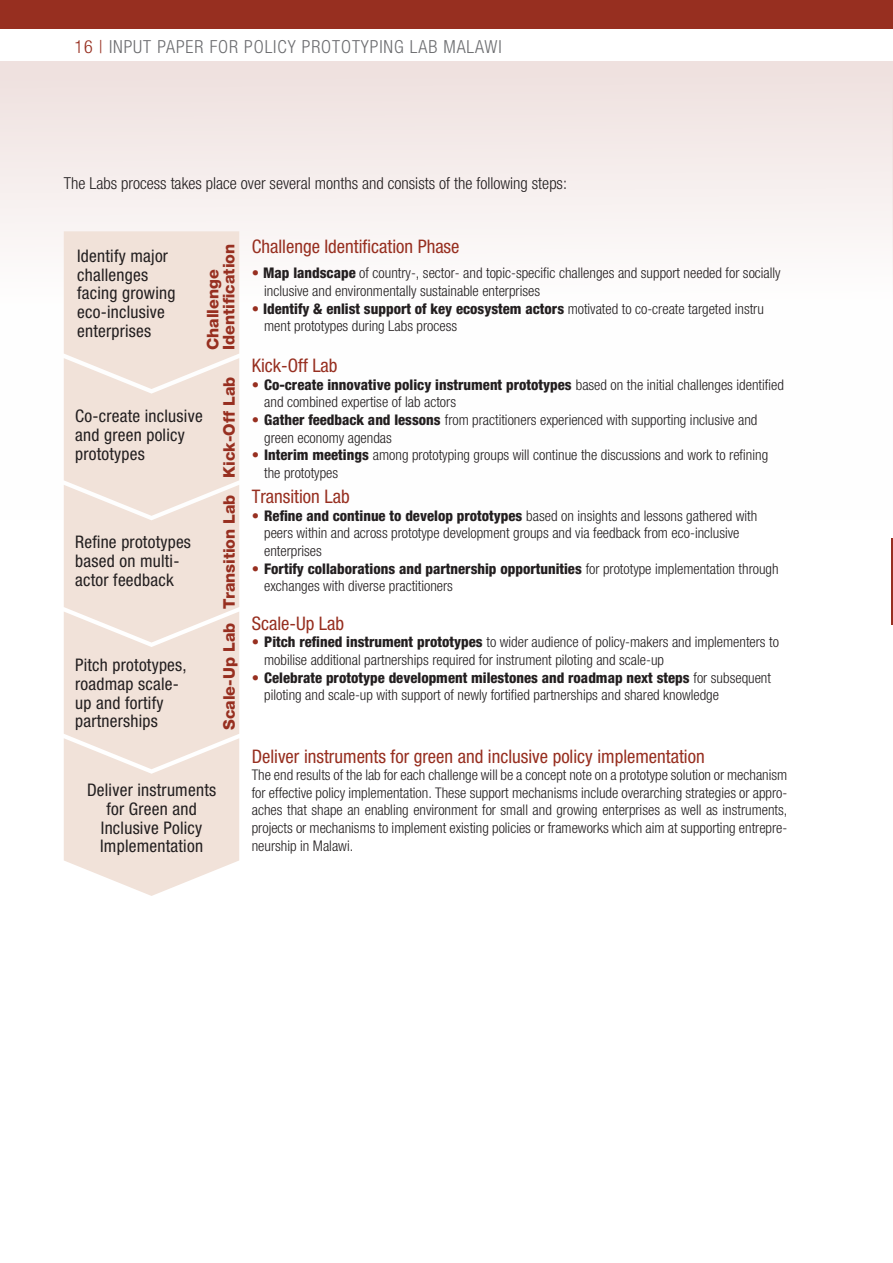
<style>
.page{position:relative;width:893px;height:1263px;background:#fff}
.page>*{position:absolute;margin:0;border:0;box-sizing:border-box;transform-origin:0 0}
.t1{font:condensed 18.75px "Helvetica Neue LT Std";color:#972f20}
.t2{font:300 condensed 18px "Helvetica Neue LT Std";letter-spacing:.05em;color:#6c6d70}
.t3{font:condensed 17.4px/18.8px "Helvetica Neue LT Std";letter-spacing:.015em;color:#231f20}
.p_text{font:300 condensed 16.5px "Helvetica Neue LT Std";color:#231f20}
.t4{font:800 16.05px/16px "Helvetica Neue LT Std";color:#972f20}
.t5{font:300 condensed 14.7px/17.7px "Helvetica Neue LT Std";color:#231f20}
.s1{color:#972f20}
.s2{font-stretch:normal;color:#972f20}
.s3{font-weight:800}
</style>
<div class="page">
<div style="left:0;top:0;width:893px;height:29px;background:#972f20"></div>
<div style="left:0;top:62px;width:893px;height:458px;background:linear-gradient(to bottom,#f2e6e5,#fff)"></div>
<hr style="left:891px;top:62px;width:2px;height:458px;background:#efe1df">
<hr style="left:891px;top:539px;width:2px;height:86px;background:#972f20">
<div style="left:64px;top:231px;width:175px;height:665px;background:#f1e2d9"></div>
<p class="t2" style="left:75px;top:36px;width:429px"><span class="s1">16 |</span> INPUT PAPER FOR POLICY PROTOTYPING LAB MALAWI</p>
<p class="p_text" style="left:64px;top:174px;width:505px">The Labs process takes place over several months and consists of the following steps:</p>
<p class="t3" style="left:77px;top:246px;width:100px">Identify major challenges facing growing eco-inclusive enterprises</p>
<p class="t4" style="left:205px;top:350px;width:108px;rotate:-90deg">Challenge<br>Identification</p>
<p class="t3" style="left:75px;top:406px;width:129px">Co-create inclusive and green policy prototypes</p>
<p class="t3" style="left:75px;top:533px;width:117px">Refine prototypes based on multi&shy;actor feedback</p>
<p class="t3" style="left:75px;top:655px;width:113px">Pitch prototypes, roadmap scale&shy;up and fortify partnerships</p>
<p class="t4" style="left:221px;top:478px;width:103px;rotate:-90deg">Kick-Off Lab</p>
<p class="t4" style="left:221px;top:730px;width:236px;rotate:-90deg">Scale-Up Lab Transition Lab</p>
<p class="t3" style="left:87px;top:781px;width:131px;text-align:center">Deliver instruments for Green and<br>Inclusive Policy<br>Implementation</p>
<p class="t1" style="left:252px;top:235px;width:209px">Challenge Identification Phase</p>
<p class="t5" style="left:264px;top:264px;width:518px;text-indent:-12px"><span class="s2">•</span> <span class="s3">Map landscape</span> of country-, sector- and topic-specific challenges and support needed for socially inclusive and environmentally sustainable enterprises</p>
<p class="t5" style="left:264px;top:300px;width:501px;text-indent:-12px"><span class="s2">•</span> <span class="s3">Identify &amp; enlist support of key ecosystem actors</span> motivated to co-create targeted instru ment prototypes during Labs process</p>
<p class="t1" style="left:252px;top:355px;width:87px">Kick-Off Lab</p>
<p class="t5" style="left:264px;top:376px;width:521px;text-indent:-12px"><span class="s2">•</span> <span class="s3">Co-create innovative policy instrument prototypes</span> based on the initial challenges identified and combined expertise of lab actors</p>
<p class="t5" style="left:264px;top:411px;width:495px;text-indent:-12px"><span class="s2">•</span> <span class="s3">Gather feedback and lessons</span> from practitioners experienced with supporting inclusive and green economy agendas</p>
<p class="t5" style="left:264px;top:446px;width:505px;text-indent:-12px"><span class="s2">•</span> <span class="s3">Interim meetings</span> among prototyping groups will continue the discussions and work to refining the prototypes</p>
<p class="t1" style="left:252px;top:485px;width:100px">Transition Lab</p>
<p class="t5" style="left:264px;top:506px;width:495px;text-indent:-12px"><span class="s2">•</span> <span class="s3">Refine and continue to develop prototypes</span> based on insights and lessons gathered with peers within and across prototype development groups and via feedback from eco-inclusive enterprises</p>
<p class="t5" style="left:264px;top:559px;width:516px;text-indent:-12px"><span class="s2">•</span> <span class="s3">Fortify collaborations and partnership opportunities</span> for prototype implementation through exchanges with diverse practitioners</p>
<p class="t1" style="left:252px;top:612px;width:94px">Scale-Up Lab</p>
<p class="t5" style="left:264px;top:633px;width:516px;text-indent:-12px"><span class="s2">•</span> <span class="s3">Pitch refined instrument prototypes</span> to wider audience of policy-makers and implementers to mobilise additional partnerships required for instrument piloting and scale-up</p>
<p class="t5" style="left:264px;top:668px;width:508px;text-indent:-12px"><span class="s2">•</span> <span class="s3">Celebrate prototype development milestones and roadmap next steps</span> for subsequent piloting and scale-up with support of newly fortified partnerships and shared knowledge</p>
<p class="t1" style="left:252px;top:745px;width:454px">Deliver instruments for green and inclusive policy implementation</p>
<p class="t5" style="left:252px;top:766px;width:537px;text-align:justify">The end results of the lab for each challenge will be a concept note on a prototype solution or mechanism for effective policy implementation. These support mechanisms include overarching strategies or appro&shy;aches that shape an enabling environment for small and growing enterprises as well as instruments, projects or mechanisms to implement existing policies or frameworks which aim at supporting entrepre&shy;neurship in Malawi.</p>
</div>
